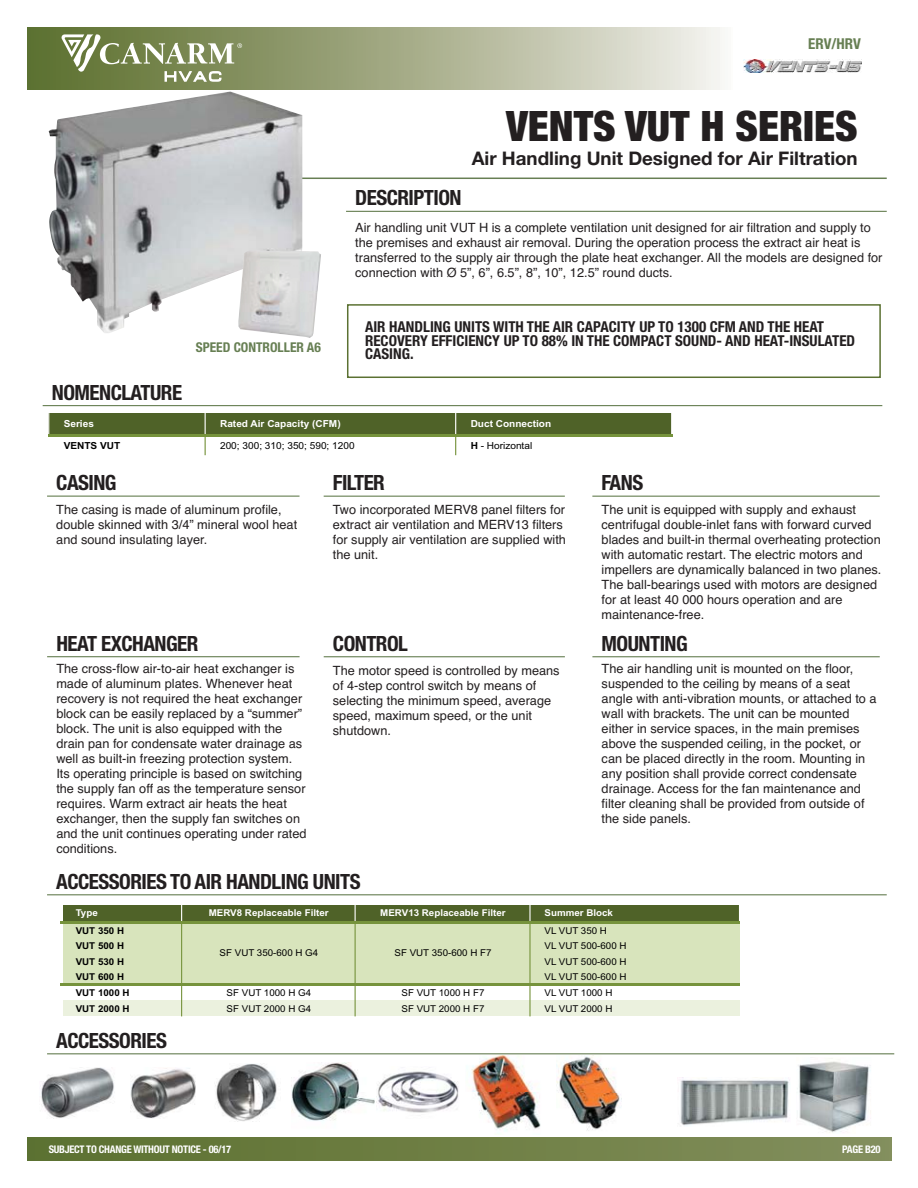
<style>
.page{position:relative;width:918px;height:1188px;background:#fff}
.page>*{position:absolute;margin:0;border:0;box-sizing:border-box;transform-origin:0 0}
.t1{font:900 condensed 42px "Helvetica Neue";color:#231f20}
.t2{font:700 condensed 21px "Helvetica Neue";letter-spacing:-.025em;color:#231f20}
.t3{font:700 18.75px "Helvetica Neue";color:#231f20}
.t4{font:700 condensed 15px/13.5px "Helvetica Neue";color:#231f20}
.t5{font:700 condensed 15px "Helvetica Neue";color:#677f53}
.t6{font:700 condensed 13.5px "Helvetica Neue";color:#677f53}
.t7{font:12.75px/15px "Helvetica";color:#231f20}
.t8{font:700 condensed 10.5px "Helvetica Neue";letter-spacing:-.025em;color:#fff}
.t9{font:9.75px "Arial Bold MT+T42";color:#fff;scale:1.04 1}
.t10{font:9.75px "Arial MT+T42";color:#000;scale:1.04 1}
.t11{font:9.75px "Arial Bold MT+T42";color:#000;scale:1.04 1}
.t12{font:9.45px "Arial MT+T42";color:#000;scale:1.04 1}
.t13{font:9.45px "Arial Bold MT+T42";color:#fff;scale:1.04 1}
.t14{font:9.45px "Arial Bold MT+T42";color:#000;scale:1.04 1}
.s1{font-family:"Arial Bold MT+T42"}
</style>
<div class="page">
<div style="left:27px;top:27px;width:706px;height:62px;background:linear-gradient(to right,#566925,#f0eee9)"></div>
<div style="left:27px;top:1138px;width:864px;height:23px;background:linear-gradient(to right,#5b712f,#838e5c)"></div>
<svg style="left:62px;top:34px;width:180px;height:49px"></svg>
<img style="left:743px;top:60px;width:118px;height:12px">
<div style="left:61px;top:904px;width:679px;height:19px;background:#4f6228"></div>
<div style="left:61px;top:923px;width:679px;height:62px;background:#d8e4bc"></div>
<div style="left:61px;top:1001px;width:679px;height:15px;background:#ebf1de"></div>
<svg style="left:61px;top:904px;width:1px;height:17px"></svg>
<svg style="left:181px;top:905px;width:1px;height:16px"></svg>
<svg style="left:355px;top:905px;width:1px;height:16px"></svg>
<svg style="left:529px;top:905px;width:2px;height:16px"></svg>
<hr style="left:60px;top:924px;width:2px;height:60px;background:#fff">
<hr style="left:181px;top:924px;width:1px;height:60px;background:#76933c">
<hr style="left:355px;top:924px;width:1px;height:60px;background:#76933c">
<hr style="left:529px;top:924px;width:2px;height:60px;background:#76933c">
<hr style="left:60px;top:986px;width:2px;height:30px;background:#fff">
<hr style="left:181px;top:986px;width:1px;height:30px;background:#76933c">
<hr style="left:355px;top:986px;width:1px;height:30px;background:#76933c">
<hr style="left:529px;top:986px;width:2px;height:30px;background:#76933c">
<svg style="left:739px;top:905px;width:1px;height:16px"></svg>
<hr style="left:62px;top:903px;width:678px;height:2px;background:#fff">
<hr style="left:60px;top:921px;width:680px;height:3px;background:#76933c">
<hr style="left:60px;top:984px;width:680px;height:2px;background:#76933c">
<hr style="left:274px;top:178px;width:613px;height:1px;background:#677f53">
<hr style="left:346px;top:211px;width:541px;height:1px;background:#677f53">
<hr style="left:47px;top:496px;width:253px;height:1px;background:#677f53">
<hr style="left:324px;top:496px;width:241px;height:1px;background:#677f53">
<hr style="left:592px;top:496px;width:288px;height:1px;background:#677f53">
<hr style="left:47px;top:656px;width:253px;height:1px;background:#677f53">
<hr style="left:47px;top:894px;width:840px;height:1px;background:#677f53">
<div style="left:49px;top:411px;width:623px;height:25px;background:#4f6228"></div>
<svg style="left:48px;top:413px;width:1px;height:21px"></svg>
<svg style="left:205px;top:413px;width:1px;height:42px"></svg>
<svg style="left:455px;top:413px;width:1px;height:42px"></svg>
<svg style="left:671px;top:413px;width:1px;height:21px"></svg>
<hr style="left:48px;top:410px;width:624px;height:3px;background:#fff">
<hr style="left:48px;top:434px;width:624px;height:3px;background:#76933c">
<hr style="left:43px;top:405px;width:839px;height:1px;background:#677f53">
<hr style="left:47px;top:1053px;width:847px;height:1px;background:#677f53">
<hr style="left:324px;top:656px;width:241px;height:1px;background:#677f53">
<hr style="left:592px;top:656px;width:288px;height:1px;background:#677f53">
<img style="left:49px;top:91px;width:253px;height:242px">
<img style="left:238px;top:250px;width:83px;height:88px">
<img style="left:292px;top:1063px;width:82px;height:58px">
<img style="left:376px;top:1071px;width:83px;height:42px">
<img style="left:215px;top:1064px;width:62px;height:57px">
<img style="left:41px;top:1067px;width:73px;height:51px">
<img style="left:130px;top:1068px;width:65px;height:50px">
<img style="left:556px;top:1056px;width:65px;height:75px">
<img style="left:471px;top:1056px;width:70px;height:76px">
<img style="left:680px;top:1080px;width:110px;height:46px">
<img style="left:797px;top:1058px;width:74px;height:75px">
<div style="left:347px;top:304px;width:534px;height:74px;border:2px solid #5b7132"></div>
<p class="t5" style="left:808px;top:38px;width:54px">ERV/HRV</p>
<h1 class="t1" style="left:506px;top:102px;width:353px">VENTS VUT H SERIES</h1>
<h3 class="t3" style="left:472px;top:152px;width:387px">Air Handling Unit Designed for Air Filtration</h3>
<h2 class="t2" style="left:52px;top:385px;width:132px">NOMENCLATURE</h2>
<p class="t6" style="left:196px;top:342px;width:127px">SPEED CONTROLLER A6</p>
<h2 class="t2" style="left:355px;top:190px;width:108px">DESCRIPTION</h2>
<p class="t7" style="left:355px;top:222px;width:529px">Air handling unit VUT H is a complete ventilation unit designed for air filtration and supply to the premises and exhaust air removal. During the operation process the extract air heat is transferred to the supply air through the plate heat exchanger. All the models are designed for connection with Ø 5”, 6”, 6.5”, 8”, 10”, 12.5” round ducts.</p>
<p class="t4" style="left:365px;top:321px;width:492px">AIR HANDLING UNITS WITH THE AIR CAPACITY UP TO 1300 CFM AND THE HEAT<br>RECOVERY EFFICIENCY UP TO 88% IN THE COMPACT SOUND- AND HEAT-INSULATED<br>CASING.</p>
<p class="t9" style="left:64px;top:418px;width:31px">Series</p>
<p class="t9" style="left:220px;top:418px;width:117px">Rated Air Capacity (CFM)</p>
<p class="t9" style="left:471px;top:418px;width:79px">Duct Connection</p>
<p class="t11" style="left:64px;top:439px;width:56px">VENTS VUT</p>
<p class="t10" style="left:220px;top:439px;width:131px">200; 300; 310; 350; 590; 1200</p>
<p class="t10" style="left:471px;top:439px;width:61px"><span class="s1">H</span> - Horizontal</p>
<h2 class="t2" style="left:56px;top:475px;width:62px">CASING</h2>
<p class="t7" style="left:56px;top:503px;width:242px">The casing is made of aluminum profile, double skinned with 3/4” mineral wool heat and sound insulating layer.</p>
<h2 class="t2" style="left:333px;top:475px;width:54px">FILTER</h2>
<p class="t7" style="left:333px;top:504px;width:235px">Two incorporated MERV8 panel filters for extract air ventilation and MERV13 filters for supply air ventilation are supplied with the unit.</p>
<h2 class="t2" style="left:602px;top:475px;width:43px">FANS</h2>
<p class="t7" style="left:602px;top:504px;width:281px">The unit is equipped with supply and exhaust centrifugal double-inlet fans with forward curved blades and built-in thermal overheating protection with automatic restart. The electric motors and impellers are dynamically balanced in two planes.<br>The ball-bearings used with motors are designed for at least 40 000 hours operation and are maintenance-free.</p>
<h2 class="t2" style="left:56px;top:636px;width:144px">HEAT EXCHANGER</h2>
<p class="t7" style="left:56px;top:663px;width:252px">The cross-flow air-to-air heat exchanger is made of aluminum plates. Whenever heat recovery is not required the heat exchanger block can be easily replaced by a “summer” block. The unit is also equipped with the drain pan for condensate water drainage as well as built-in freezing protection system.<br>Its operating principle is based on switching the supply fan off as the temperature sensor requires. Warm extract air heats the heat exchanger, then the supply fan switches on and the unit continues operating under rated conditions.</p>
<h2 class="t2" style="left:56px;top:874px;width:306px">ACCESSORIES TO AIR HANDLING UNITS</h2>
<h2 class="t2" style="left:333px;top:636px;width:77px">CONTROL</h2>
<p class="t7" style="left:333px;top:664px;width:228px">The motor speed is controlled by means of 4-step control switch by means of selecting the minimum speed, average speed, maximum speed, or the unit shutdown.</p>
<h2 class="t2" style="left:602px;top:636px;width:88px">MOUNTING</h2>
<p class="t7" style="left:602px;top:663px;width:276px">The air handling unit is mounted on the floor, suspended to the ceiling by means of a seat angle with anti-vibration mounts, or attached to a wall with brackets. The unit can be mounted either in service spaces, in the main premises above the suspended ceiling, in the pocket, or can be placed directly in the room. Mounting in any position shall provide correct condensate drainage. Access for the fan maintenance and filter cleaning shall be provided from outside of the side panels.</p>
<p class="t13" style="left:76px;top:908px;width:23px">Type</p>
<p class="t13" style="left:209px;top:908px;width:117px">MERV8 Replaceable Filter</p>
<p class="t13" style="left:380px;top:908px;width:122px">MERV13 Replaceable Filter</p>
<p class="t13" style="left:545px;top:908px;width:67px">Summer Block</p>
<p class="t14" style="left:76px;top:925px;width:48px">VUT 350 H</p>
<p class="t12" style="left:545px;top:924px;width:62px">VL VUT 350 H</p>
<p class="t14" style="left:76px;top:940px;width:48px">VUT 500 H</p>
<p class="t12" style="left:545px;top:940px;width:80px">VL VUT 500-600 H</p>
<p class="t14" style="left:76px;top:956px;width:48px">VUT 530 H</p>
<p class="t12" style="left:545px;top:955px;width:80px">VL VUT 500-600 H</p>
<p class="t14" style="left:76px;top:972px;width:48px">VUT 600 H</p>
<p class="t12" style="left:545px;top:971px;width:80px">VL VUT 500-600 H</p>
<p class="t14" style="left:76px;top:987px;width:53px">VUT 1000 H</p>
<p class="t12" style="left:227px;top:986px;width:83px">SF VUT 1000 H G4</p>
<p class="t12" style="left:401px;top:986px;width:81px">SF VUT 1000 H F7</p>
<p class="t12" style="left:545px;top:986px;width:67px">VL VUT 1000 H</p>
<p class="t14" style="left:76px;top:1003px;width:53px">VUT 2000 H</p>
<p class="t12" style="left:227px;top:1002px;width:83px">SF VUT 2000 H G4</p>
<p class="t12" style="left:401px;top:1002px;width:81px">SF VUT 2000 H F7</p>
<p class="t12" style="left:545px;top:1002px;width:67px">VL VUT 2000 H</p>
<p class="t12" style="left:220px;top:947px;width:96px">SF VUT 350-600 H G4</p>
<p class="t12" style="left:395px;top:947px;width:95px">SF VUT 350-600 H F7</p>
<h2 class="t2" style="left:56px;top:1033px;width:112px">ACCESSORIES</h2>
<p class="t8" style="left:49px;top:1145px;width:184px">SUBJECT TO CHANGE WITHOUT NOTICE - 06/17</p>
<p class="t8" style="left:842px;top:1145px;width:40px">PAGE B20</p>
</div>
